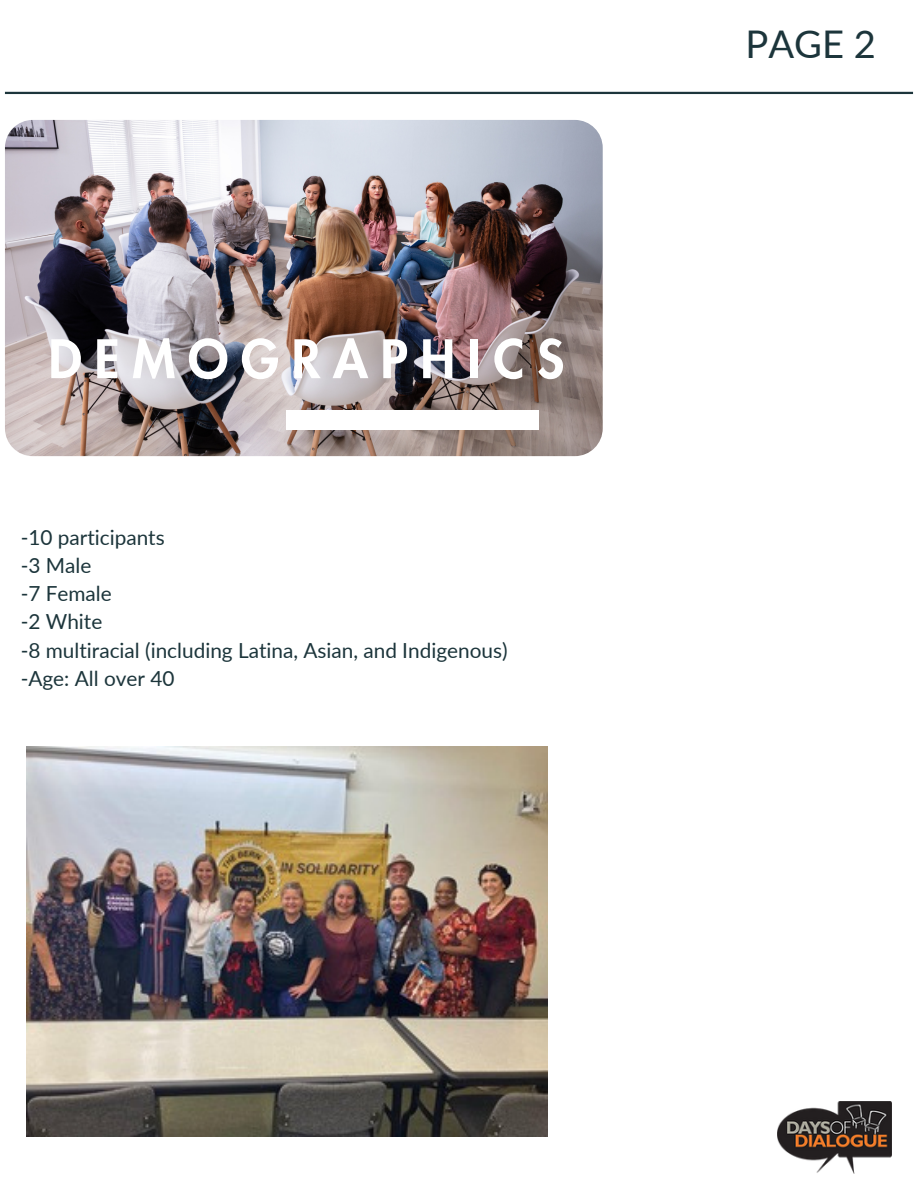
<style>
.page{position:relative;width:918px;height:1188px;background:#fff}
.page>*{position:absolute;margin:0;border:0;box-sizing:border-box;transform-origin:0 0}
.t1{font:800 51.6px "Futura LT Pro";letter-spacing:.245em;color:#fff}
.t2{font:38.1px "Lato";color:#1c353b}
.t3{font:20.85px "Lato";color:#1c353b}
</style>
<div class="page">
<img style="left:5px;top:120px;width:598px;height:336px;border-radius:28px">
<hr style="left:5px;top:92px;width:908px;height:2px;background:#1c353b">
<div style="left:287px;top:410px;width:252px;height:20px;background:#fff"></div>
<img style="left:778px;top:1101px;width:113px;height:72px">
<img style="left:26px;top:746px;width:521px;height:391px">
<p class="t1" style="left:48px;top:336px;width:517px">DEMOGRAPHICS</p>
<p class="t3" style="left:21px;top:524px;width:146px">-10 participants</p>
<p class="t3" style="left:21px;top:553px;width:72px">-3 Male</p>
<p class="t3" style="left:21px;top:581px;width:93px">-7 Female</p>
<p class="t3" style="left:21px;top:609px;width:83px">-2 White</p>
<p class="t3" style="left:21px;top:637px;width:488px">-8 multiracial (including Latina, Asian, and Indigenous)</p>
<p class="t3" style="left:21px;top:665px;width:155px">-Age: All over 40</p>
<p class="t2" style="left:746px;top:20px;width:132px">PAGE 2</p>
</div>
